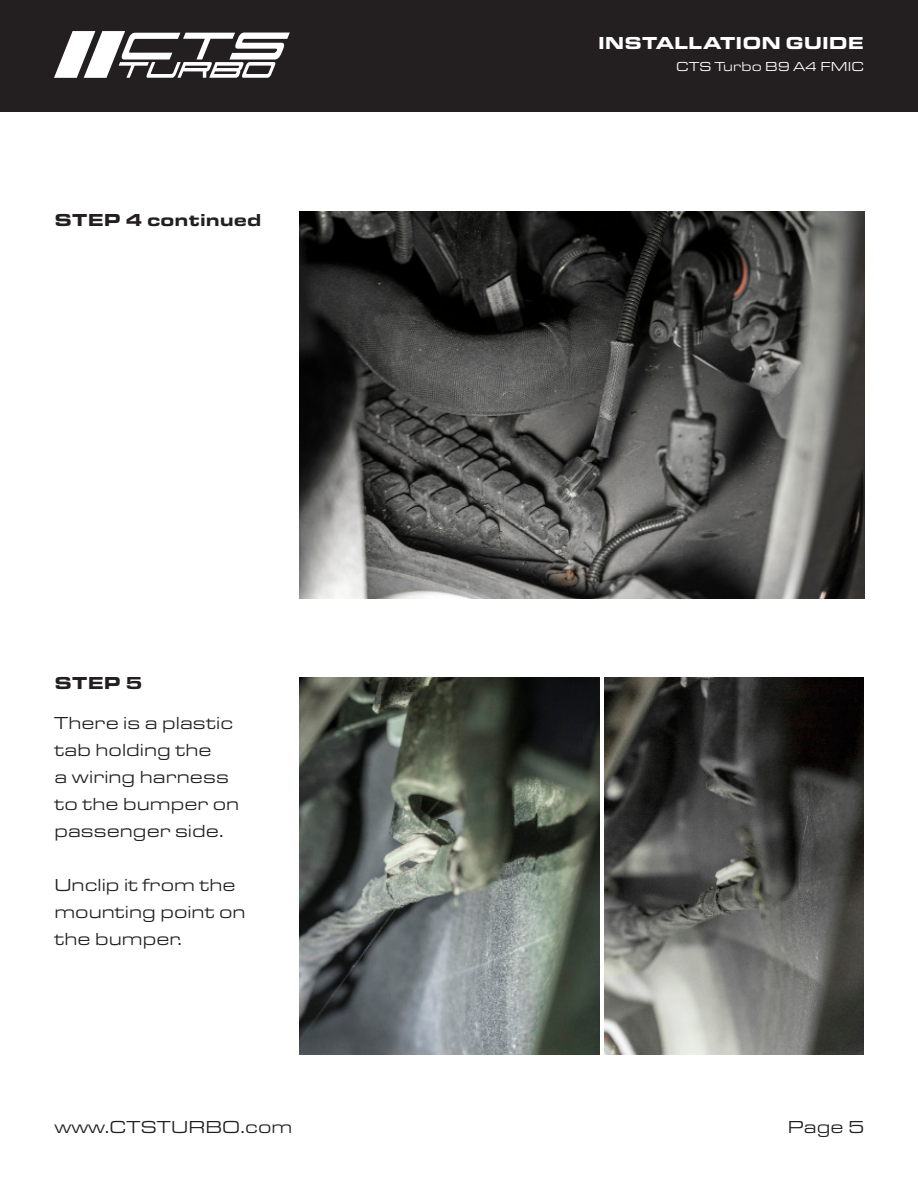
<style>
.page{position:relative;width:918px;height:1188px;background:#fff}
.page>*{position:absolute;margin:0;border:0;box-sizing:border-box;transform-origin:0 0}
.t1{font:18px/27px "Eurostile Ext";color:#231f20}
.t2{font:900 18px "Eurostile Ext";color:#231f20}
.t3{font:900 18px "Eurostile Ext";color:#fff}
.t4{font:13.5px "Eurostile Ext";color:#fff}
</style>
<div class="page">
<div style="left:1px;top:0;width:917px;height:112px;background:#231f20"></div>
<svg style="left:54px;top:31px;width:236px;height:47px"></svg>
<img style="left:300px;top:677px;width:299px;height:377px">
<img style="left:300px;top:211px;width:564px;height:387px">
<img style="left:605px;top:677px;width:259px;height:377px">
<p class="t3" style="left:598px;top:29px;width:267px">INSTALLATION GUIDE</p>
<p class="t2" style="left:54px;top:206px;width:209px">STEP 4 continued</p>
<p class="t2" style="left:54px;top:670px;width:90px">STEP 5</p>
<p class="t1" style="left:54px;top:709px;width:187px">There is a plastic tab holding the<br>a wiring harness to the bumper on passenger side.</p>
<p class="t1" style="left:54px;top:871px;width:193px">Unclip it from the mounting point on the bumper.</p>
<p class="t4" style="left:676px;top:58px;width:189px">CTS Turbo B9 A4 FMIC</p>
<p class="t1" style="left:54px;top:1113px;width:240px">www.CTSTURBO.com</p>
<p class="t1" style="left:788px;top:1113px;width:78px">Page 5</p>
</div>
